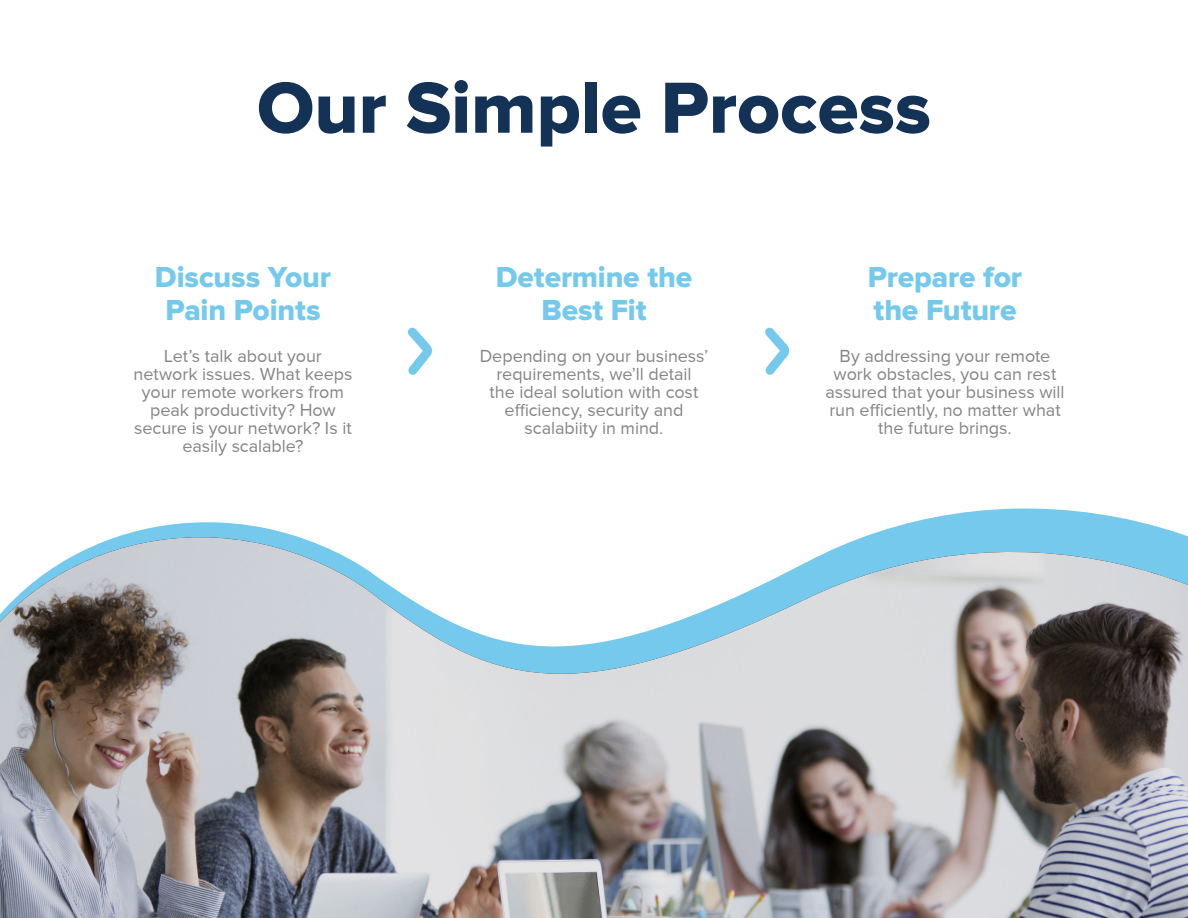
<style>
.page{position:relative;width:1188px;height:918px;background:#fff}
.page>*{position:absolute;margin:0;border:0;box-sizing:border-box;transform-origin:0 0}
.t1{font:75px "Proxima Nova Extrabld";color:#143156}
.t2{font:30px/33px "Proxima Nova Extrabld";letter-spacing:-.005em;color:#74c9ed;text-align:center}
.t3{font:18px/18px "Proxima Nova";letter-spacing:-.005em;color:#858689;text-align:center}
</style>
<div class="page">
<img style="left:0;top:511px;width:1188px;height:407px">
<svg style="left:408px;top:327px;width:24px;height:48px"></svg>
<svg style="left:765px;top:327px;width:25px;height:48px"></svg>
<h1 class="t1" style="left:257px;top:64px;width:676px">Our Simple Process</h1>
<h2 class="t2" style="left:155px;top:261px;width:178px">Discuss Your<br>Pain Points</h2>
<p class="t3" style="left:134px;top:346px;width:221px">Let’s talk about your network issues. What keeps your remote workers from peak productivity? How secure is your network? Is it easily scalable?</p>
<h2 class="t2" style="left:496px;top:261px;width:198px">Determine the<br>Best Fit</h2>
<p class="t3" style="left:480px;top:346px;width:230px">Depending on your business’ requirements, we’ll detail<br>the ideal solution with cost efficiency, security and scalabiity in mind.</p>
<h2 class="t2" style="left:868px;top:261px;width:156px;text-align:left">Prepare for the Future</h2>
<p class="t3" style="left:825px;top:346px;width:241px">By addressing your remote work obstacles, you can rest assured that your business will run efficiently, no matter what the future brings.</p>
</div>
